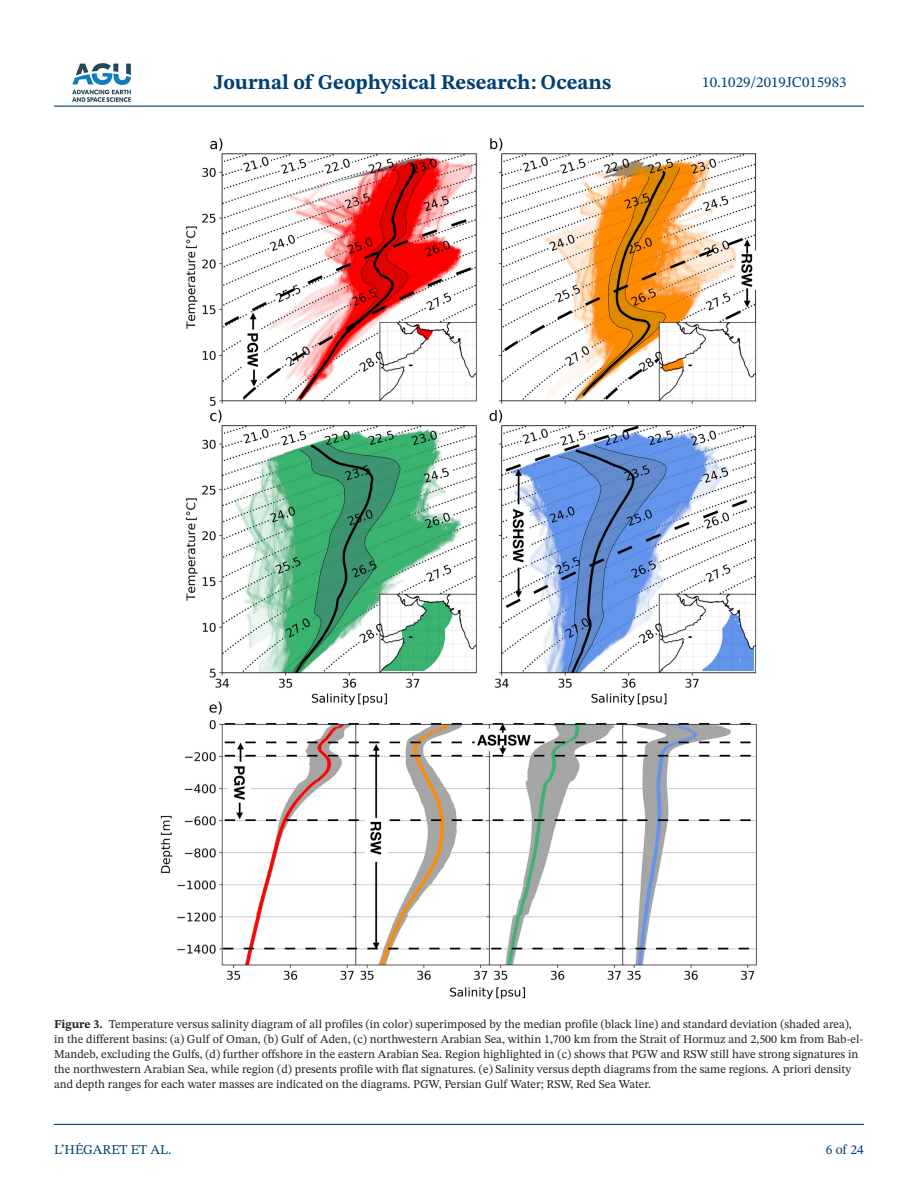
<style>
.page{position:relative;width:918px;height:1188px;background:#fff}
.page>*{position:absolute;margin:0;border:0;box-sizing:border-box;transform-origin:0 0}
.t1{font:700 21px "STIX Two Text";color:#004073}
.t2{font:15px "STIX Two Text";color:#004073}
.t3{font:13.5px "STIX Two Text";color:#004073}
.t4{font:12px/15px "STIX Two Text";color:#231f20}
.s1{font-weight:700}
</style>
<div class="page">
<hr style="left:54px;top:106px;width:810px;height:1px;background:#004073">
<hr style="left:54px;top:1124px;width:810px;height:1px;background:#004073">
<img style="left:72px;top:63px;width:59px;height:39px">
<img style="left:161px;top:138px;width:596px;height:861px">
<h1 class="t1" style="left:214px;top:67px;width:399px">Journal of Geophysical Research: Oceans</h1>
<p class="t2" style="left:702px;top:72px;width:146px">10.1029/2019JC015983</p>
<p class="t4" style="left:54px;top:1017px;width:811px"><span class="s1">Figure 3.</span> Temperature versus salinity diagram of all profiles (in color) superimposed by the median profile (black line) and standard deviation (shaded area), in the different basins: (a) Gulf of Oman, (b) Gulf of Aden, (c) northwestern Arabian Sea, within 1,700 km from the Strait of Hormuz and 2,500 km from Bab-el-Mandeb, excluding the Gulfs, (d) further offshore in the eastern Arabian Sea. Region highlighted in (c) shows that PGW and RSW still have strong signatures in the northwestern Arabian Sea, while region (d) presents profile with flat signatures. (e) Salinity versus depth diagrams from the same regions. A priori density and depth ranges for each water masses are indicated on the diagrams. PGW, Persian Gulf Water; RSW, Red Sea Water.</p>
<p class="t3" style="left:54px;top:1140px;width:119px">L’HÉGARET ET AL.</p>
<p class="t3" style="left:826px;top:1140px;width:40px">6 of 24</p>
</div>
